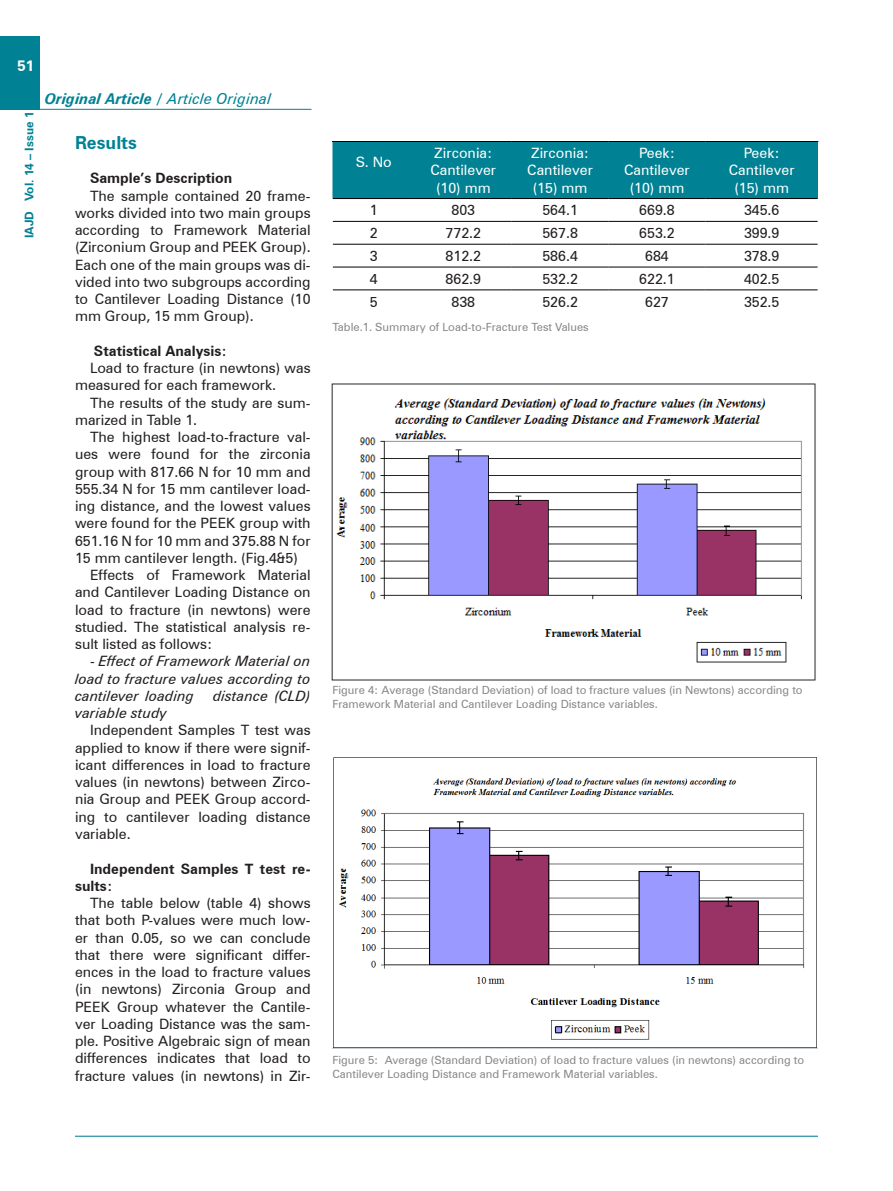
<style>
.page{position:relative;width:893px;height:1191px;background:#fff}
.page>*{position:absolute;margin:0;border:0;box-sizing:border-box;transform-origin:0 0}
.t1{font:700 18px "Zurich BT";color:#008294}
.t2{font:italic 700 15px "Zurich BT";color:#008294}
.t3{font:700 15px "Zurich BT";color:#fff}
.t4{font:14.25px/17.2px "Zurich BT";color:#231f20;text-align:justify}
.t5{font:italic 14.25px/17.2px "Zurich BT";color:#231f20;text-align:justify}
.t6{font:14.25px "Zurich BT";color:#fff}
.t7{font:700 14.25px/17.2px "Zurich BT";color:#231f20}
.t8{font:700 12px "Zurich BT";color:#008294}
.Body{font:11.25px/13.5px "Zurich BT";color:#87878a}
.s1{font-weight:400}
.s2{font-style:normal}
</style>
<div class="page">
<div style="left:0;top:36px;width:40px;height:73px;background:#008294"></div>
<hr style="left:0;top:109px;width:311px;height:1px;background:#008294">
<hr style="left:75px;top:1135px;width:743px;height:1px;background:#008294">
<div style="left:332px;top:142px;width:486px;height:56px;background:#008294"></div>
<hr style="left:332px;top:141px;width:83px;height:1px;background:#000">
<hr style="left:415px;top:141px;width:97px;height:1px;background:#000">
<hr style="left:512px;top:141px;width:97px;height:1px;background:#000">
<hr style="left:609px;top:141px;width:96px;height:1px;background:#000">
<hr style="left:705px;top:141px;width:113px;height:1px;background:#000">
<hr style="left:333px;top:198px;width:82px;height:1px;background:#000">
<hr style="left:415px;top:198px;width:97px;height:1px;background:#000">
<hr style="left:512px;top:198px;width:97px;height:1px;background:#000">
<hr style="left:609px;top:198px;width:96px;height:1px;background:#000">
<hr style="left:705px;top:198px;width:113px;height:1px;background:#000">
<hr style="left:333px;top:221px;width:82px;height:1px;background:#000">
<hr style="left:415px;top:221px;width:97px;height:1px;background:#000">
<hr style="left:512px;top:221px;width:97px;height:1px;background:#000">
<hr style="left:609px;top:221px;width:96px;height:1px;background:#000">
<hr style="left:705px;top:221px;width:113px;height:1px;background:#000">
<hr style="left:333px;top:244px;width:82px;height:1px;background:#000">
<hr style="left:415px;top:244px;width:97px;height:1px;background:#000">
<hr style="left:512px;top:244px;width:97px;height:1px;background:#000">
<hr style="left:609px;top:244px;width:96px;height:1px;background:#000">
<hr style="left:705px;top:244px;width:113px;height:1px;background:#000">
<hr style="left:333px;top:267px;width:82px;height:1px;background:#000">
<hr style="left:415px;top:267px;width:97px;height:1px;background:#000">
<hr style="left:512px;top:267px;width:97px;height:1px;background:#000">
<hr style="left:609px;top:267px;width:96px;height:1px;background:#000">
<hr style="left:705px;top:267px;width:113px;height:1px;background:#000">
<hr style="left:333px;top:289px;width:82px;height:1px;background:#000">
<hr style="left:415px;top:289px;width:97px;height:1px;background:#000">
<hr style="left:512px;top:289px;width:97px;height:1px;background:#000">
<hr style="left:609px;top:289px;width:96px;height:1px;background:#000">
<hr style="left:705px;top:289px;width:113px;height:1px;background:#000">
<img style="left:331px;top:383px;width:485px;height:298px">
<img style="left:332px;top:757px;width:486px;height:291px">
<p class="t3" style="left:17px;top:57px;width:18px">51</p>
<p class="t8" style="left:22px;top:238px;width:128px;rotate:-90deg">IAJD Vol. 14 – Issue 1</p>
<p class="t2" style="left:45px;top:90px;width:228px">Original Article / <span class="s1">Article Original</span></p>
<p class="t1" style="left:75px;top:131px;width:64px">Results</p>
<p class="t7" style="left:90px;top:169px;width:144px">Sample’s Description</p>
<p class="t4" style="left:75px;top:187px;width:237px;text-indent:15px">The sample contained 20 frame&shy;works divided into two main groups according to Framework Material (Zirconium Group and PEEK Group).<br>Each one of the main groups was di&shy;vided into two subgroups according to Cantilever Loading Distance (10 mm Group, 15 mm Group).</p>
<p class="t7" style="left:94px;top:342px;width:135px">Statistical Analysis:</p>
<p class="t4" style="left:75px;top:359px;width:237px;text-indent:15px">Load to fracture (in newtons) was measured for each framework.</p>
<p class="t4" style="left:75px;top:394px;width:237px;text-indent:15px">The results of the study are sum&shy;marized in Table 1.</p>
<p class="t4" style="left:75px;top:428px;width:237px;text-indent:15px">The highest load-to-fracture val&shy;ues were found for the zirconia group with 817.66 N for 10 mm and 555.34 N for 15 mm cantilever load&shy;ing distance, and the lowest values were found for the PEEK group with 651.16 N for 10 mm and 375.88 N for 15 mm cantilever length. (Fig.4&amp;5)</p>
<p class="t4" style="left:75px;top:566px;width:237px;text-indent:15px">Effects of Framework Material and Cantilever Loading Distance on load to fracture (in newtons) were studied. The statistical analysis re&shy;sult listed as follows:</p>
<p class="t5" style="left:75px;top:652px;width:237px;text-indent:15px"><span class="s2">-</span> Effect of Framework Material on load to fracture values according to cantilever loading</p>
<p class="t5" style="left:213px;top:687px;width:99px">distance (CLD)</p>
<p class="t5" style="left:75px;top:704px;width:94px">variable study</p>
<p class="t4" style="left:75px;top:721px;width:237px;text-indent:15px">Independent Samples T test was applied to know if there were signif&shy;icant differences in load to fracture values (in newtons) between Zirco&shy;nia Group and PEEK Group accord&shy;ing to cantilever loading distance variable.</p>
<p class="t7" style="left:75px;top:859px;width:237px;text-indent:15px">Independent Samples T test re&shy;sults:</p>
<p class="t4" style="left:75px;top:894px;width:237px;text-indent:15px">The table below (table 4) shows that both P-values were much low&shy;er than 0.05, so we can conclude that there were significant differ&shy;ences in the load to fracture values (in newtons) Zirconia Group and PEEK Group whatever the Cantile&shy;ver Loading Distance was the sam&shy;ple. Positive Algebraic sign of mean differences indicates that load to fracture values (in newtons) in Zir-</p>
<p class="t6" style="left:356px;top:153px;width:38px">S. No</p>
<p class="t6" style="left:434px;top:145px;width:60px">Zirconia:</p>
<p class="t6" style="left:430px;top:162px;width:67px">Cantilever</p>
<p class="t6" style="left:436px;top:179px;width:56px">(10) mm</p>
<p class="t6" style="left:531px;top:145px;width:60px">Zirconia:</p>
<p class="t6" style="left:527px;top:162px;width:67px">Cantilever</p>
<p class="t6" style="left:533px;top:179px;width:56px">(15) mm</p>
<p class="t6" style="left:639px;top:145px;width:37px">Peek:</p>
<p class="t6" style="left:624px;top:162px;width:67px">Cantilever</p>
<p class="t6" style="left:630px;top:179px;width:56px">(10) mm</p>
<p class="t6" style="left:744px;top:145px;width:37px">Peek:</p>
<p class="t6" style="left:729px;top:162px;width:67px">Cantilever</p>
<p class="t6" style="left:734px;top:179px;width:56px">(15) mm</p>
<p class="t4" style="left:370px;top:201px;width:9px">1</p>
<p class="t4" style="left:452px;top:201px;width:25px">803</p>
<p class="t4" style="left:542px;top:201px;width:37px">564.1</p>
<p class="t4" style="left:639px;top:201px;width:37px">669.8</p>
<p class="t4" style="left:744px;top:201px;width:37px">345.6</p>
<p class="t4" style="left:370px;top:224px;width:9px">2</p>
<p class="t4" style="left:446px;top:224px;width:37px">772.2</p>
<p class="t4" style="left:542px;top:224px;width:37px">567.8</p>
<p class="t4" style="left:639px;top:224px;width:37px">653.2</p>
<p class="t4" style="left:744px;top:224px;width:37px">399.9</p>
<p class="t4" style="left:370px;top:247px;width:9px">3</p>
<p class="t4" style="left:446px;top:247px;width:37px">812.2</p>
<p class="t4" style="left:542px;top:247px;width:37px">586.4</p>
<p class="t4" style="left:645px;top:247px;width:25px">684</p>
<p class="t4" style="left:744px;top:247px;width:37px">378.9</p>
<p class="t4" style="left:370px;top:270px;width:9px">4</p>
<p class="t4" style="left:446px;top:270px;width:37px">862.9</p>
<p class="t4" style="left:542px;top:270px;width:37px">532.2</p>
<p class="t4" style="left:639px;top:270px;width:37px">622.1</p>
<p class="t4" style="left:744px;top:270px;width:37px">402.5</p>
<p class="t4" style="left:370px;top:293px;width:9px">5</p>
<p class="t4" style="left:452px;top:293px;width:25px">838</p>
<p class="t4" style="left:542px;top:293px;width:37px">526.2</p>
<p class="t4" style="left:645px;top:293px;width:25px">627</p>
<p class="t4" style="left:744px;top:293px;width:37px">352.5</p>
<p class="Body" style="left:332px;top:320px;width:258px">Table.1. Summary of Load-to-Fracture Test Values</p>
<p class="Body" style="left:332px;top:683px;width:472px">Figure 4: Average (Standard Deviation) of load to fracture values (in Newtons) according to<br>Framework Material and Cantilever Loading Distance variables.</p>
<p class="Body" style="left:332px;top:1053px;width:473px">Figure 5: Average (Standard Deviation) of load to fracture values (in newtons) according to<br>Cantilever Loading Distance and Framework Material variables.</p>
</div>
